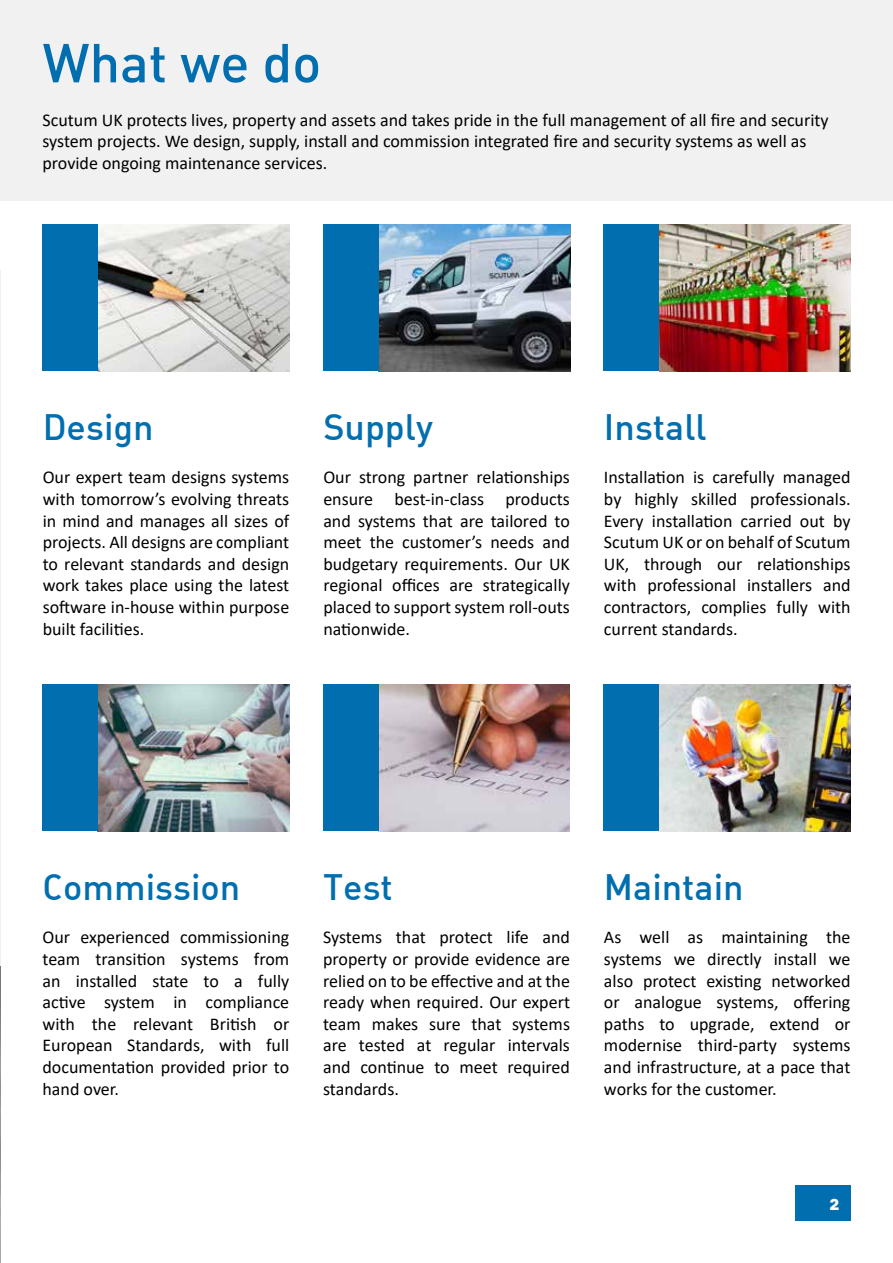
<style>
.page{position:relative;width:893px;height:1263px;background:#fff}
.page>*{position:absolute;margin:0;border:0;box-sizing:border-box;transform-origin:0 0}
.t1{font:500 54px "DIN Alternate";color:#016faf}
.t2{font:500 36px "DIN Alternate";color:#016faf}
.t3{font:18px/21.6px "Calibri";color:#000;text-align:justify}
.t4{font:900 18px "DIN Alternate";color:#fff}
</style>
<div class="page">
<div style="left:0;top:0;width:893px;height:201px;background:#f2f1f1"></div>
<div style="left:795px;top:1184px;width:55px;height:36px;background:#016faf"></div>
<img style="left:98px;top:225px;width:191px;height:146px">
<div style="left:43px;top:225px;width:55px;height:146px;background:#016faf"></div>
<img style="left:378px;top:225px;width:192px;height:146px">
<div style="left:323px;top:225px;width:55px;height:146px;background:#016faf"></div>
<img style="left:659px;top:225px;width:191px;height:146px">
<div style="left:604px;top:225px;width:55px;height:146px;background:#016faf"></div>
<img style="left:98px;top:685px;width:191px;height:146px">
<div style="left:42px;top:685px;width:56px;height:146px;background:#016faf"></div>
<img style="left:378px;top:685px;width:192px;height:146px">
<div style="left:323px;top:685px;width:55px;height:146px;background:#016faf"></div>
<img style="left:659px;top:685px;width:191px;height:146px">
<div style="left:604px;top:685px;width:55px;height:146px;background:#016faf"></div>
<img style="left:0;top:966px;width:1px;height:297px">
<h1 class="t1" style="left:43px;top:28px;width:280px">What we do</h1>
<p class="t3" style="left:43px;top:108px;width:788px;text-align:left">Scutum UK protects lives, property and assets and takes pride in the full management of all fire and security system projects. We design, supply, install and commission integrated fire and security systems as well as provide ongoing maintenance services.</p>
<h2 class="t2" style="left:43px;top:404px;width:113px">Design</h2>
<p class="t3" style="left:43px;top:466px;width:248px">Our expert team designs systems with tomorrow’s evolving threats in mind and manages all sizes of projects. All designs are compliant to relevant standards and design work takes place using the latest software in-house within purpose built facilities.</p>
<h2 class="t2" style="left:323px;top:404px;width:111px">Supply</h2>
<p class="t3" style="left:323px;top:466px;width:248px">Our strong partner relationships ensure best-in-class products and systems that are tailored to meet the customer’s needs and budgetary requirements. Our UK regional offices are strategically placed to support system roll-outs nationwide.</p>
<h2 class="t2" style="left:604px;top:404px;width:104px">Install</h2>
<p class="t3" style="left:604px;top:466px;width:248px">Installation is carefully managed by highly skilled professionals.<br>Every installation carried out by Scutum UK or on behalf of Scutum UK, through our relationships with professional installers and contractors, complies fully with current standards.</p>
<h2 class="t2" style="left:43px;top:864px;width:199px">Commission</h2>
<p class="t3" style="left:43px;top:926px;width:248px">Our experienced commissioning team transition systems from an installed state to a fully active system in compliance with the relevant British or European Standards, with full documentation provided prior to hand over.</p>
<h2 class="t2" style="left:323px;top:864px;width:71px">Test</h2>
<p class="t3" style="left:323px;top:926px;width:248px">Systems that protect life and property or provide evidence are relied on to be effective and at the ready when required. Our expert team makes sure that systems are tested at regular intervals and continue to meet required standards.</p>
<h2 class="t2" style="left:604px;top:864px;width:141px">Maintain</h2>
<p class="t3" style="left:604px;top:926px;width:248px">As well as maintaining the systems we directly install we also protect existing networked or analogue systems, offering paths to upgrade, extend or modernise third-party systems and infrastructure, at a pace that works for the customer.</p>
<p class="t4" style="left:829px;top:1191px;width:12px">2</p>
</div>
